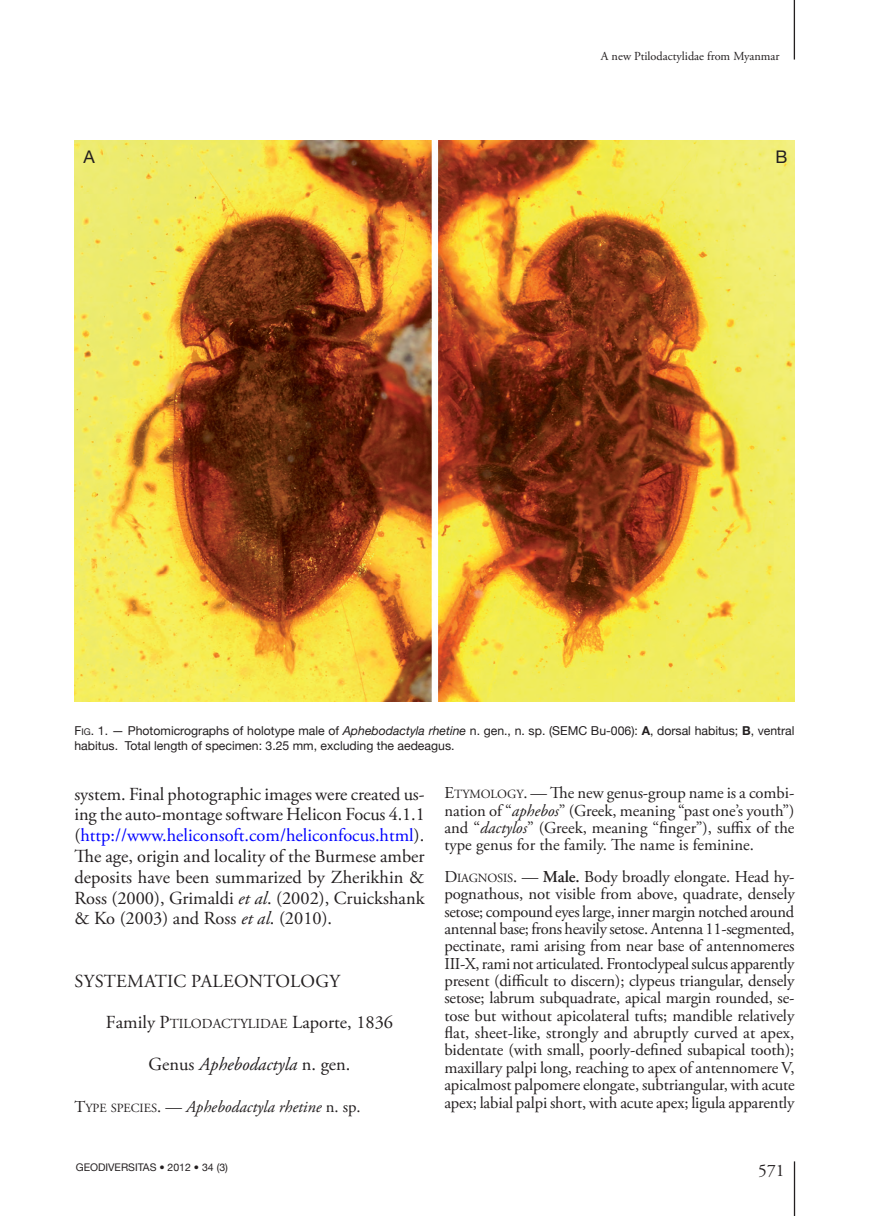
<style>
.page{position:relative;width:869px;height:1216px;background:#fff}
.page>*{position:absolute;margin:0;border:0;box-sizing:border-box;transform-origin:0 0}
.t1{font:18.38px/20.8px "Adobe Garamond Pro";color:#231f20;text-align:justify}
.t2{font:italic 18.38px "Adobe Garamond Pro";color:#231f20}
.t3{font:17.5px "Adobe Garamond Pro";color:#231f20}
.t4{font:17.5px "Helvetica Neue";color:#231f20}
.t5{font:16.62px/17.3px "Adobe Garamond Pro";color:#231f20;text-align:justify}
.t6{font:italic 16.62px "Adobe Garamond Pro";color:#231f20}
.t7{font:12.25px/14.9px "Helvetica Neue";color:#231f20}
.t8{font:12.25px "Adobe Garamond Pro";color:#231f20}
.t9{font:10.5px "Helvetica Neue";color:#231f20}
.s1{font-style:inherit}
.s2{font-size:9.1px}
.s3{font-style:italic}
.s4{font-weight:700}
.s5{color:#00f}
.s6{font-family:"Adobe Garamond"}
.s7{font-family:"Adobe Garamond";font-size:13.83px}
.s8{font-style:normal}
.s9{font-family:"Adobe Garamond";font-style:normal}
.s10{font-family:"Adobe Garamond";font-style:normal;font-size:12.42px}
.s11{font-family:"Adobe Garamond";font-size:12.42px}
.s12{font-weight:600}
</style>
<div class="page">
<hr style="left:793px;top:1161px;width:1px;height:54px;background:#231f20">
<hr style="left:793px;top:0;width:1px;height:60px;background:#231f20">
<img style="left:74px;top:141px;width:720px;height:560px">
<p class="t8" style="left:600px;top:48px;width:180px">A new Ptilodactylidae from Myanmar</p>
<p class="t4" style="left:83px;top:146px;width:13px">A</p>
<p class="t4" style="left:775px;top:146px;width:13px">B</p>
<p class="t7" style="left:74px;top:723px;width:721px"><span class="s1">F</span><span class="s2">ig</span>. 1. — Photomicrographs of holotype male of <span class="s3">Aphebodactyla rhetine</span> n. gen., n. sp. (SEMC Bu-006): <span class="s4">A</span>, dorsal habitus; <span class="s4">B</span>, ventral habitus. Total length of specimen: 3.25 mm, excluding the aedeagus.</p>
<p class="t1" style="left:74px;top:784px;width:352px">system. Final photographic images were created us&shy;ing the auto-montage software Helicon Focus 4.1.1 (<span class="s5">http://www.heliconsoft.com/heliconfocus.html</span>).<br>The age, origin and locality of the Burmese amber deposits have been summarized by Zherikhin &amp; Ross (2000), Grimaldi <span class="s3">et al</span>. (2002), Cruickshank &amp; Ko (2003) and Ross <span class="s3">et al</span>. (2010).</p>
<p class="t1" style="left:75px;top:971px;width:267px">SYSTEMATIC PALEONTOLOGY</p>
<p class="t1" style="left:106px;top:1012px;width:288px">Family <span class="s6">P</span><span class="s7">TILODACTYLIDAE</span> Laporte, 1836</p>
<p class="t2" style="left:148px;top:1053px;width:203px"><span class="s8">Genus</span> Aphebodactyla <span class="s8">n. gen.</span></p>
<p class="t6" style="left:74px;top:1096px;width:287px"><span class="s9">T</span><span class="s10">YPE SPECIES</span><span class="s8">. —</span> Aphebodactyla rhetine <span class="s8">n. sp.</span></p>
<p class="t9" style="left:76px;top:1161px;width:154px">GEODIVERSITAS • 2012 • 34 (3)</p>
<p class="t5" style="left:444px;top:785px;width:351px"><span class="s6">E</span><span class="s11">TYMOLOGY</span>. — The new genus-group name is a combi&shy;nation of “<span class="s3">aphebos</span>” (Greek, meaning “past one’s youth”) and “<span class="s3">dactylos</span>” (Greek, meaning “finger”), suffix of the type genus for the family. The name is feminine.</p>
<p class="t5" style="left:444px;top:868px;width:352px"><span class="s6">D</span><span class="s11">IAGNOSIS</span>. — <span class="s12">Male.</span> Body broadly elongate. Head hy&shy;pognathous, not visible from above, quadrate, densely setose; compound eyes large, inner margin notched around antennal base; frons heavily setose. Antenna 11-segmented, pectinate, rami arising from near base of antennomeres III-X, rami not articulated. Frontoclypeal sulcus apparently present (difficult to discern); clypeus triangular, densely setose; labrum subquadrate, apical margin rounded, se&shy;tose but without apicolateral tufts; mandible relatively flat, sheet-like, strongly and abruptly curved at apex, bidentate (with small, poorly-defined subapical tooth); maxillary palpi long, reaching to apex of antennomere V, apicalmost palpomere elongate, subtriangular, with acute apex; labial palpi short, with acute apex; ligula apparently</p>
<p class="t3" style="left:758px;top:1160px;width:28px">571</p>
</div>
